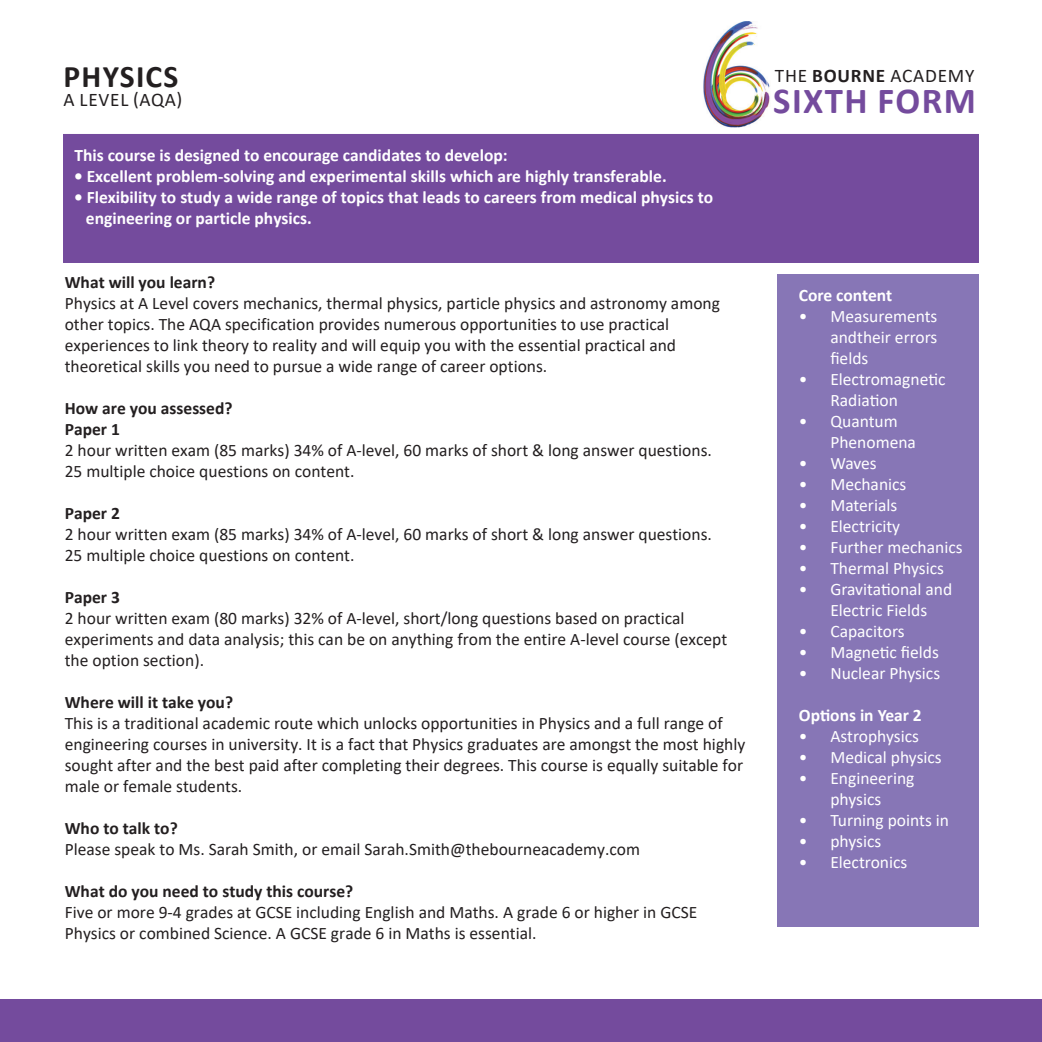
<style>
.page{position:relative;width:1042px;height:1042px;background:#fff}
.page>*{position:absolute;margin:0;border:0;box-sizing:border-box;transform-origin:0 0}
.t1{font:700 36.75px "Calibri";letter-spacing:.04em;color:#744b9d}
.t2{font:700 31.5px "Calibri";letter-spacing:.04em;color:#231f20}
.t3{font:19.25px "Calibri";letter-spacing:.04em;color:#231f20}
.t4{font:17.5px/21px "Calibri";color:#231f20}
.t5{font:17.5px/21px "Calibri";color:#fff}
.t6{font:700 17.5px/21px "Calibri";color:#fff}
.s1{font-weight:700}
</style>
<div class="page">
<div style="left:1px;top:1000px;width:1040px;height:41px;background:#744b9d"></div>
<div style="left:0;top:999px;width:1042px;height:43px;border:2px solid #744b9d"></div>
<div style="left:63px;top:134px;width:916px;height:129px;background:#744b9d"></div>
<img style="left:703px;top:21px;width:67px;height:106px">
<div style="left:778px;top:274px;width:201px;height:652px;background:#8776b6"></div>
<p class="t2" style="left:64px;top:54px;width:116px">PHYSICS</p>
<p class="t3" style="left:63px;top:86px;width:120px">A LEVEL (AQA)</p>
<p class="t6" style="left:74px;top:144px;width:435px">This course is designed to encourage candidates to develop:</p>
<p class="t6" style="left:74px;top:166px;width:594px">• Excellent problem-solving and experimental skills which are highly transferable.</p>
<p class="t6" style="left:86px;top:187px;width:629px;text-indent:-12px">• Flexibility to study a wide range of topics that leads to careers from medical physics to engineering or particle physics.</p>
<p class="t4" style="left:65px;top:271px;width:657px"><span class="s1">What will you learn?<br></span>Physics at A Level covers mechanics, thermal physics, particle physics and astronomy among other topics. The AQA specification provides numerous opportunities to use practical experiences to link theory to reality and will equip you with the essential practical and theoretical skills you need to pursue a wide range of career options.</p>
<p class="t4" style="left:65px;top:397px;width:649px"><span class="s1">How are you assessed?<br>Paper 1<br></span>2 hour written exam (85 marks) 34% of A-level, 60 marks of short &amp; long answer questions.<br>25 multiple choice questions on content.</p>
<p class="t4" style="left:65px;top:502px;width:649px"><span class="s1">Paper 2<br></span>2 hour written exam (85 marks) 34% of A-level, 60 marks of short &amp; long answer questions.<br>25 multiple choice questions on content.</p>
<p class="t4" style="left:65px;top:586px;width:664px"><span class="s1">Paper 3<br></span>2 hour written exam (80 marks) 32% of A-level, short/long questions based on practical experiments and data analysis; this can be on anything from the entire A-level course (except the option section).</p>
<p class="t4" style="left:65px;top:691px;width:682px"><span class="s1">Where will it take you?<br></span>This is a traditional academic route which unlocks opportunities in Physics and a full range of engineering courses in university. It is a fact that Physics graduates are amongst the most highly sought after and the best paid after completing their degrees. This course is equally suitable for male or female students.</p>
<p class="t4" style="left:65px;top:817px;width:577px"><span class="s1">Who to talk to?<br></span>Please speak to Ms. Sarah Smith, or email Sarah.Smith@thebourneacademy.com</p>
<p class="t4" style="left:65px;top:880px;width:634px"><span class="s1">What do you need to study this course?<br></span>Five or more 9-4 grades at GCSE including English and Maths. A grade 6 or higher in GCSE<br>Physics or combined Science. A GCSE grade 6 in Maths is essential.</p>
<p class="t3" style="left:775px;top:62px;width:201px">THE <span class="s1">BOURNE</span> ACADEMY</p>
<p class="t1" style="left:773px;top:75px;width:204px">SIXTH FORM</p>
<p class="t6" style="left:799px;top:284px;width:95px">Core content</p>
<p class="t5" style="left:830px;top:305px;width:109px;text-align:justify;text-indent:-32px">• Measurements andtheir errors fields</p>
<p class="t5" style="left:830px;top:368px;width:117px;text-indent:-32px">• Electromagnetic<br>Radiation</p>
<p class="t5" style="left:830px;top:410px;width:87px;text-indent:-32px">• Quantum<br>Phenomena</p>
<p class="t5" style="left:799px;top:452px;width:79px">• Waves</p>
<p class="t5" style="left:799px;top:473px;width:109px">• Mechanics</p>
<p class="t5" style="left:799px;top:494px;width:100px">• Materials</p>
<p class="t5" style="left:799px;top:515px;width:103px">• Electricity</p>
<p class="t5" style="left:799px;top:536px;width:165px">• Further mechanics</p>
<p class="t5" style="left:799px;top:557px;width:147px">• Thermal Physics</p>
<p class="t5" style="left:799px;top:578px;width:155px;text-align:center">• Gravitational and<br>Electric Fields</p>
<p class="t5" style="left:799px;top:620px;width:107px">• Capacitors</p>
<p class="t5" style="left:799px;top:641px;width:142px">• Magnetic fields</p>
<p class="t5" style="left:799px;top:662px;width:143px">• Nuclear Physics</p>
<p class="t6" style="left:799px;top:704px;width:124px">Options in Year 2</p>
<p class="t5" style="left:799px;top:725px;width:122px">• Astrophysics</p>
<p class="t5" style="left:799px;top:746px;width:144px">• Medical physics</p>
<p class="t5" style="left:799px;top:767px;width:117px;text-align:center">• Engineering physics</p>
<p class="t5" style="left:799px;top:809px;width:152px">• Turning points in</p>
<p class="t5" style="left:799px;top:830px;width:84px">• physics</p>
<p class="t5" style="left:799px;top:851px;width:110px">• Electronics</p>
</div>
